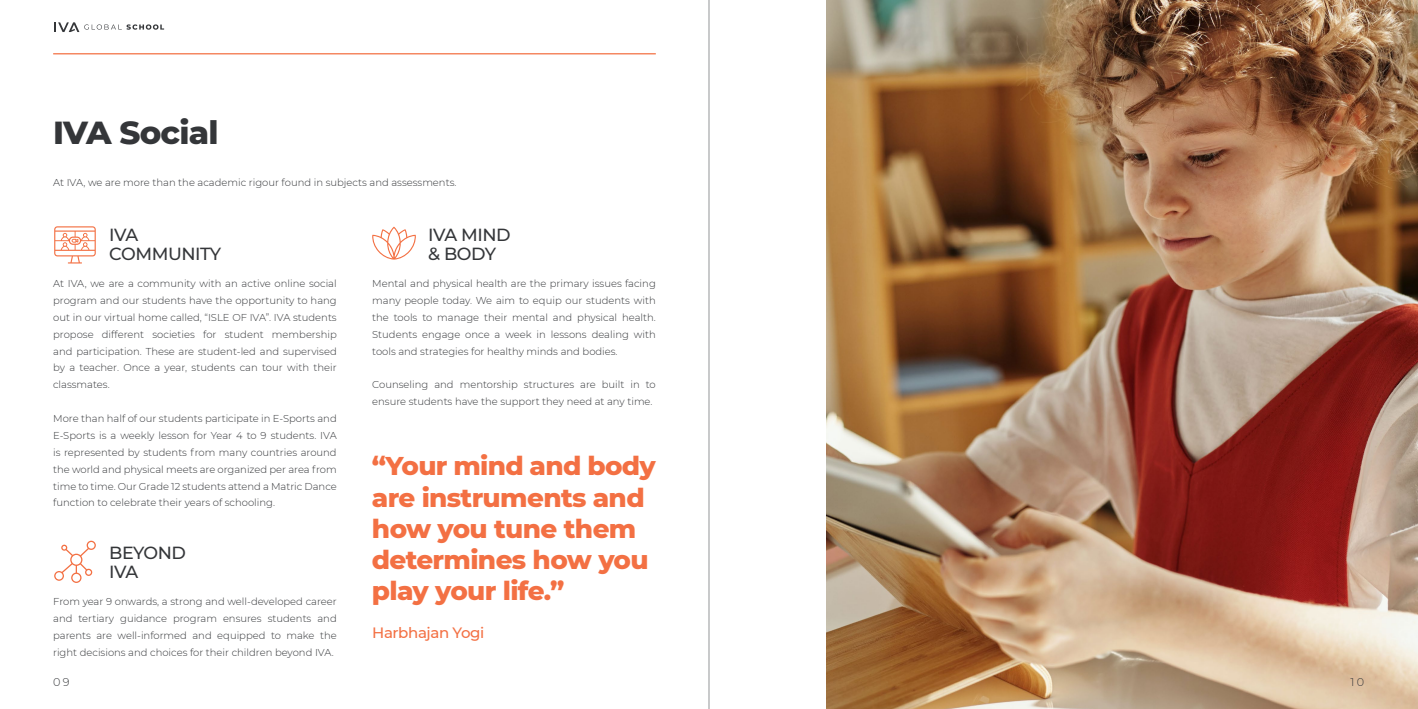
<style>
.page{position:relative;width:1418px;height:709px;background:#fff}
.page>*{position:absolute;margin:0;border:0;box-sizing:border-box;transform-origin:0 0}
.t1{font:800 32.5px "Montserrat";letter-spacing:-.025em;color:#343639}
.t2{font:800 26.25px/31.2px "Montserrat";letter-spacing:-.025em;color:#f37043}
.t3{font:500 17.5px/18.8px "Montserrat";letter-spacing:-.025em;color:#343639}
.t4{font:500 15px "Montserrat";letter-spacing:-.025em;color:#f37043}
.t5{font:300 11.25px "Montserrat";color:#343639}
.t6{font:300 10px/16.9px "Montserrat";color:#343639;text-align:justify}
</style>
<div class="page">
<img style="left:826px;top:0;width:591px;height:709px">
<svg style="left:372px;top:227px;width:44px;height:32px"></svg>
<svg style="left:54px;top:226px;width:42px;height:37px"></svg>
<svg style="left:54px;top:540px;width:42px;height:43px"></svg>
<hr style="left:708px;top:0;width:1px;height:709px;background:#939598">
<hr style="left:53px;top:53px;width:603px;height:1px;background:#f37043">
<svg style="left:54px;top:22px;width:110px;height:10px"></svg>
<h1 class="t1" style="left:53px;top:108px;width:167px">IVA Social</h1>
<p class="t6" style="left:53px;top:173px;width:405px">At IVA, we are more than the academic rigour found in subjects and assessments.</p>
<h3 class="t3" style="left:109px;top:225px;width:113px">IVA<br>COMMUNITY</h3>
<p class="t6" style="left:53px;top:275px;width:285px">At IVA, we are a community with an active online social program and our students have the opportunity to hang out in our virtual home called, “ISLE OF IVA”. IVA students propose different societies for student membership and participation. These are student-led and supervised by a teacher. Once a year, students can tour with their classmates.</p>
<p class="t6" style="left:53px;top:410px;width:285px">More than half of our students participate in E-Sports and E-Sports is a weekly lesson for Year 4 to 9 students. IVA is represented by students from many countries around the world and physical meets are organized per area from time to time. Our Grade 12 students attend a Matric Dance function to celebrate their years of schooling.</p>
<h3 class="t3" style="left:109px;top:543px;width:78px">BEYOND<br>IVA</h3>
<p class="t6" style="left:53px;top:592px;width:285px">From year 9 onwards, a strong and well-developed career and tertiary guidance program ensures students and parents are well-informed and equipped to make the right decisions and choices for their children beyond IVA.</p>
<h3 class="t3" style="left:428px;top:225px;width:84px">IVA MIND &amp; BODY</h3>
<p class="t6" style="left:372px;top:275px;width:285px">Mental and physical health are the primary issues facing many people today. We aim to equip our students with the tools to manage their mental and physical health.<br>Students engage once a week in lessons dealing with tools and strategies for healthy minds and bodies.</p>
<p class="t6" style="left:372px;top:376px;width:285px">Counseling and mentorship structures are built in to ensure students have the support they need at any time.</p>
<h2 class="t2" style="left:372px;top:449px;width:285px">“Your mind and body are instruments and how you tune them determines how you play your life.”</h2>
<h3 class="t4" style="left:372px;top:622px;width:114px">Harbhajan Yogi</h3>
<p class="t5" style="left:53px;top:674px;width:18px">09</p>
<p class="t5" style="left:1350px;top:674px;width:15px">10</p>
</div>
